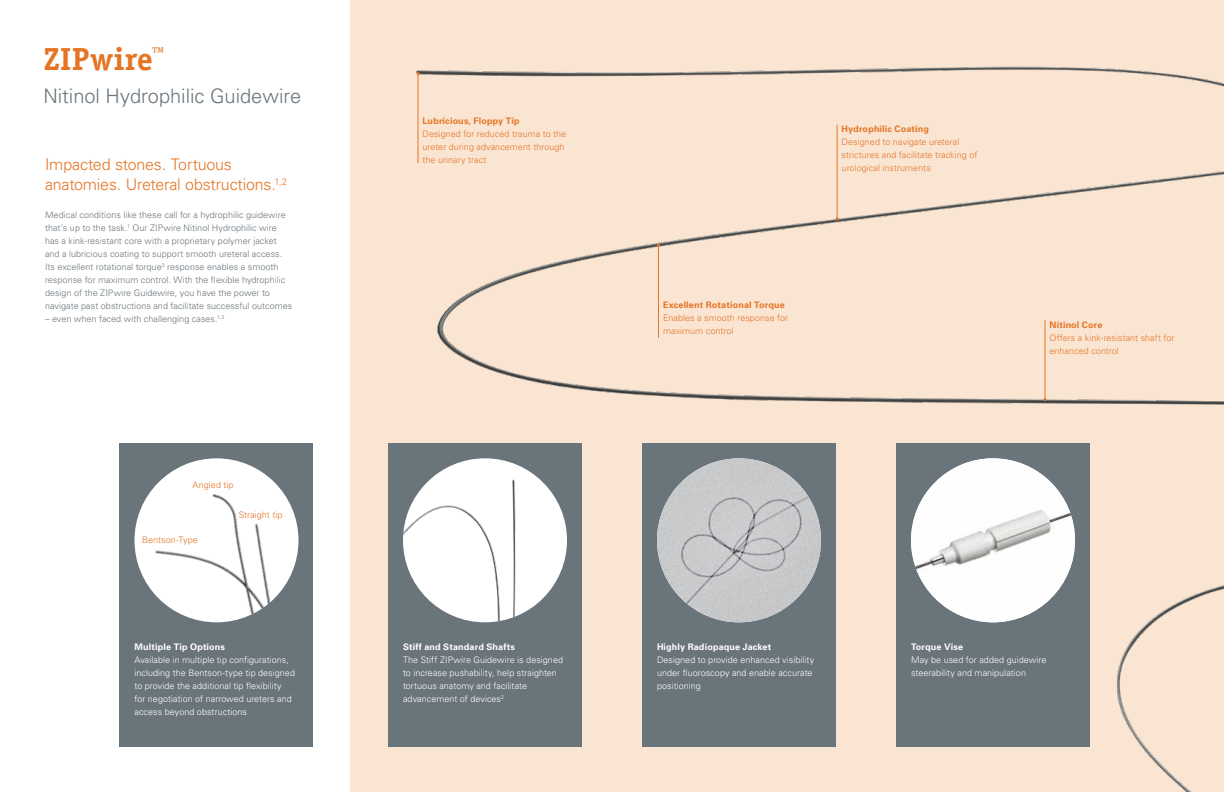
<style>
.page{position:relative;width:1224px;height:792px;background:#fff}
.page>*{position:absolute;margin:0;border:0;box-sizing:border-box;transform-origin:0 0}
.t1{font:700 32px "Officina Serif";color:#e57525}
.t2{font:300 20px "Univers";color:#6a747b}
.t3{font:300 16px/20px "Univers";letter-spacing:-.01em;color:#e57525}
.t4{font:300 9px/13px "Univers";letter-spacing:.005em;color:#6a747b}
.t5{font:300 9px/13px "Univers";letter-spacing:.005em;color:#fff}
.t6{font:300 9px/13px "Univers";letter-spacing:.005em;color:#e57525}
.t7{font:700 9px "Univers";letter-spacing:.015em;color:#e57525}
.t8{font:700 9px "Univers";letter-spacing:.02em;color:#fff}
</style>
<div class="page">
<div style="left:351px;top:0;width:873px;height:792px;background:#fae5d3"></div>
<img style="left:417px;top:142px;width:807px;height:263px">
<img style="left:1116px;top:585px;width:108px;height:207px">
<img style="left:416px;top:66px;width:808px;height:37px">
<hr style="left:658px;top:245px;width:1px;height:93px;background:#e57525">
<hr style="left:1045px;top:320px;width:1px;height:80px;background:#e57525">
<hr style="left:418px;top:74px;width:1px;height:89px;background:#e57525">
<hr style="left:837px;top:125px;width:1px;height:94px;background:#e57525">
<div style="left:642px;top:443px;width:194px;height:304px;background:#6a747b"></div>
<img style="left:657px;top:458px;width:164px;height:164px;border-radius:82px">
<div style="left:120px;top:443px;width:194px;height:304px;background:#6a747b"></div>
<img style="left:134px;top:458px;width:164px;height:164px">
<div style="left:896px;top:443px;width:194px;height:304px;background:#6a747b"></div>
<img style="left:911px;top:458px;width:164px;height:164px;border-radius:82px">
<div style="left:388px;top:443px;width:194px;height:304px;background:#6a747b"></div>
<div style="left:403px;top:458px;width:164px;height:164px;background:#fff;border-radius:50%"></div>
<img style="left:403px;top:501px;width:77px;height:121px">
<img style="left:480px;top:458px;width:87px;height:164px">
<h1 class="t1" style="left:43px;top:39px;width:123px">ZIPwire<sup>™</sup></h1>
<h2 class="t2" style="left:43px;top:84px;width:259px">Nitinol Hydrophilic Guidewire</h2>
<h3 class="t3" style="left:45px;top:154px;width:244px">Impacted stones. Tortuous anatomies. Ureteral obstructions.<sup>1,2</sup></h3>
<p class="t4" style="left:45px;top:208px;width:249px">Medical conditions like these call for a hydrophilic guidewire that’s up to the task.<sup>1</sup> Our ZIPwire Nitinol Hydrophilic wire has a kink-resistant core with a proprietary polymer jacket and a lubricious coating to support smooth ureteral access.<br>Its excellent rotational torque<sup>3</sup> response enables a smooth response for maximum control. With the flexible hydrophilic design of the ZIPwire Guidewire, you have the power to navigate past obstructions and facilitate successful outcomes</p>
<p class="t4" style="left:45px;top:312px;width:181px">– even when faced with challenging cases.<sup>1,2</sup></p>
<p class="t6" style="left:193px;top:478px;width:43px">Angled tip</p>
<p class="t6" style="left:142px;top:533px;width:57px">Bentson-Type</p>
<p class="t6" style="left:239px;top:508px;width:45px">Straight tip</p>
<p class="t8" style="left:134px;top:641px;width:92px">Multiple Tip Options</p>
<p class="t5" style="left:134px;top:653px;width:162px">Available in multiple tip configurations, including the Bentson-type tip designed to provide the additional tip flexibility<br>for negotiation of narrowed ureters and access beyond obstructions</p>
<p class="t7" style="left:423px;top:115px;width:99px">Lubricious, Floppy Tip</p>
<p class="t6" style="left:423px;top:127px;width:145px">Designed for reduced trauma to the ureter during advancement through the urinary tract</p>
<p class="t7" style="left:842px;top:123px;width:89px">Hydrophilic Coating</p>
<p class="t6" style="left:842px;top:135px;width:137px">Designed to navigate ureteral strictures and facilitate tracking of urological instruments</p>
<p class="t7" style="left:663px;top:299px;width:123px">Excellent Rotational Torque</p>
<p class="t6" style="left:663px;top:311px;width:127px">Enables a smooth response for maximum control</p>
<p class="t7" style="left:1049px;top:319px;width:54px">Nitinol Core</p>
<p class="t6" style="left:1049px;top:331px;width:127px">Offers a kink-resistant shaft for enhanced control</p>
<p class="t8" style="left:403px;top:641px;width:114px">Stiff and Standard Shafts</p>
<p class="t5" style="left:403px;top:653px;width:162px">The Stiff ZIPwire Guidewire is designed to increase pushability, help straighten tortuous anatomy and facilitate advancement of devices<sup>2</sup></p>
<p class="t8" style="left:657px;top:641px;width:116px">Highly Radiopaque Jacket</p>
<p class="t5" style="left:657px;top:653px;width:159px">Designed to provide enhanced visibility under fluoroscopy and enable accurate positioning</p>
<p class="t8" style="left:911px;top:641px;width:54px">Torque Vise</p>
<p class="t5" style="left:911px;top:653px;width:137px">May be used for added guidewire steerability and manipulation</p>
</div>
